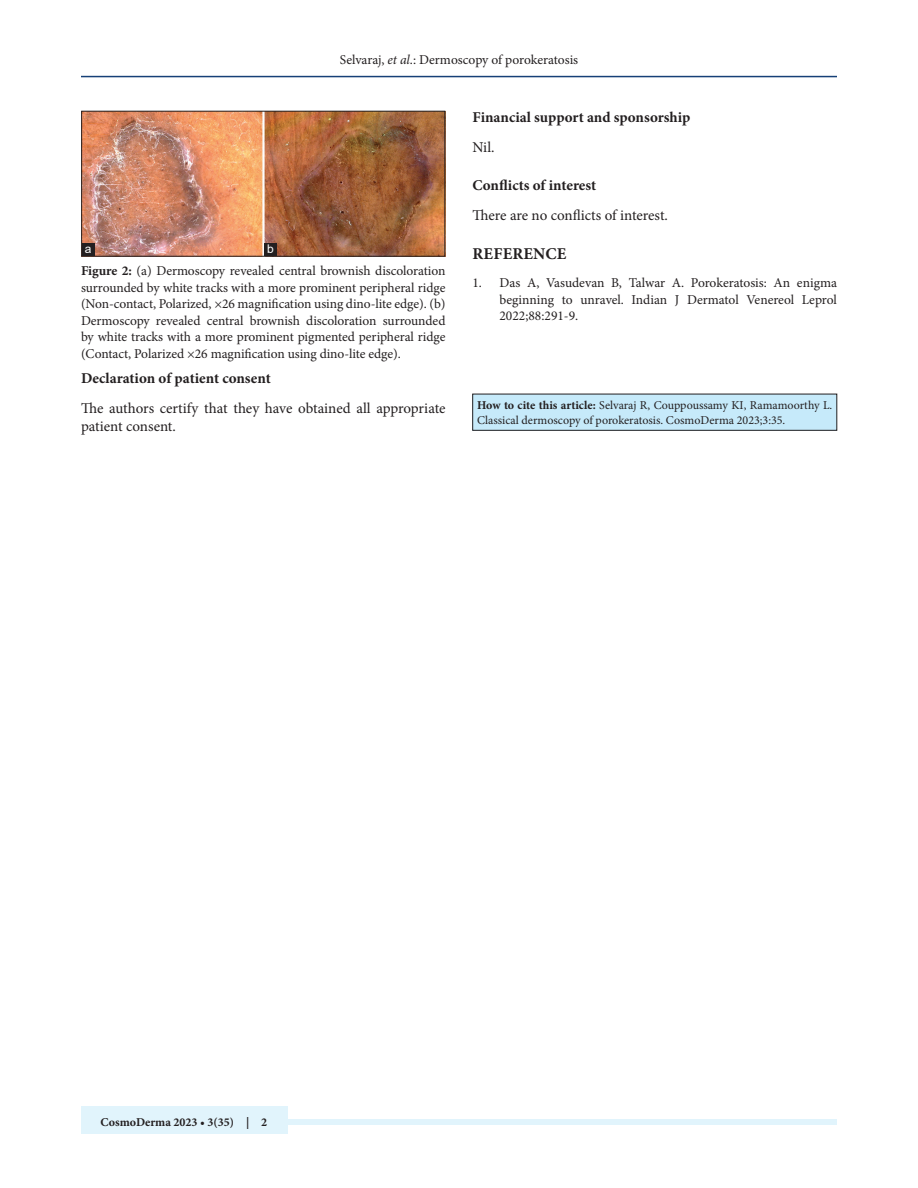
<style>
.page{position:relative;width:918px;height:1188px;background:#fff}
.page>*{position:absolute;margin:0;border:0;box-sizing:border-box;transform-origin:0 0}
.t1{font:700 16.5px "Minion Pro";letter-spacing:.01em;color:#231f20}
.TX{font:15px/18px "Minion Pro";letter-spacing:-.005em;color:#231f20}
.t2{font:700 15px "Minion Pro";color:#231f20}
.FGC{font:13.5px/16.5px "Minion Pro";letter-spacing:-.005em;color:#231f20;text-align:justify}
.REF{font:13.5px/16.5px "Minion Pro";color:#231f20;text-align:justify}
.HTC{font:12px/14.4px "Minion Pro";color:#231f20}
.JF{font:700 12px "Minion Pro";color:#231f20}
.LABEL{font:12px "Arial";color:#fff}
.s1{font-style:italic}
.s2{font-weight:700}
</style>
<div class="page">
<hr style="left:81px;top:76px;width:756px;height:1px;background:#164077">
<div style="left:81px;top:1119px;width:756px;height:6px;background:#e1f4fc"></div>
<div style="left:81px;top:1106px;width:207px;height:28px;background:#e1f4fc"></div>
<div style="left:473px;top:394px;width:364px;height:36px;background:#c6eafa"></div>
<img style="left:83px;top:113px;width:360px;height:141px">
<div style="left:81px;top:111px;width:364px;height:145px;border:1px solid #231f20"></div>
<div style="left:264px;top:243px;width:13px;height:13px;background:#231f20"></div>
<div style="left:82px;top:243px;width:13px;height:13px;background:#231f20"></div>
<p class="FGC" style="left:340px;top:51px;width:240px">Selvaraj, <span class="s1">et al</span>.: Dermoscopy of porokeratosis</p>
<p class="LABEL" style="left:85px;top:241px;width:8px">a</p>
<p class="LABEL" style="left:267px;top:241px;width:8px">b</p>
<p class="FGC" style="left:81px;top:263px;width:366px"><span class="s2">Figure 2:</span> (a) Dermoscopy revealed central brownish discoloration surrounded by white tracks with a more prominent peripheral ridge (Non-contact, Polarized, ×26 magnification using dino-lite edge). (b)<br>Dermoscopy revealed central brownish discoloration surrounded by white tracks with a more prominent pigmented peripheral ridge (Contact, Polarized ×26 magnification using dino-lite edge).</p>
<h2 class="t2" style="left:81px;top:367px;width:191px">Declaration of patient consent</h2>
<p class="TX" style="left:81px;top:399px;width:366px">The authors certify that they have obtained all appropriate patient consent.</p>
<h2 class="t2" style="left:472px;top:107px;width:219px">Financial support and sponsorship</h2>
<p class="TX" style="left:472px;top:139px;width:24px">Nil.</p>
<h2 class="t2" style="left:472px;top:174px;width:125px">Conflicts of interest</h2>
<p class="TX" style="left:472px;top:206px;width:197px">There are no conflicts of interest.</p>
<h1 class="t1" style="left:473px;top:242px;width:95px">REFERENCE</h1>
<p class="REF" style="left:500px;top:275px;width:339px;text-indent:-27px">1. Das A, Vasudevan B, Talwar A. Porokeratosis: An enigma beginning to unravel. Indian J Dermatol Venereol Leprol 2022;88:291-9.</p>
<p class="HTC" style="left:477px;top:398px;width:357px"><span class="s2">How to cite this article:</span> Selvaraj R, Couppoussamy KI, Ramamoorthy L.<br>Classical dermoscopy of porokeratosis. CosmoDerma 2023;3:35.</p>
<p class="JF" style="left:100px;top:1113px;width:168px">CosmoDerma 2023 • 3(35) | 2</p>
</div>
